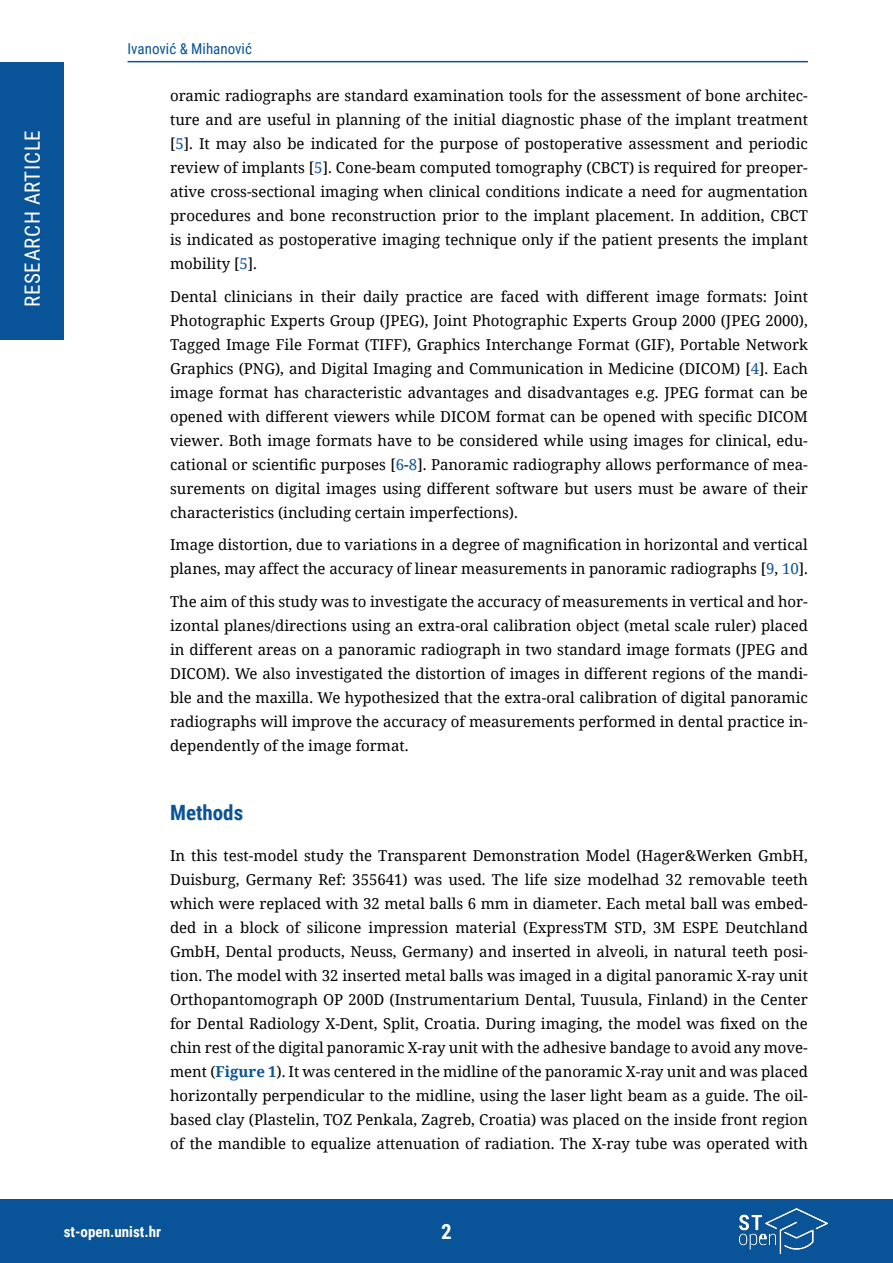
<style>
.page{position:relative;width:893px;height:1263px;background:#fff}
.page>*{position:absolute;margin:0;border:0;box-sizing:border-box;transform-origin:0 0}
.t1{font:21px "Roboto Condensed";letter-spacing:.035em;color:#fff}
.t2{font:700 21px "Roboto Condensed";color:#095398}
.t3{font:700 21px "Roboto Condensed";color:#fff}
.t4{font:15px/24px "Noto Serif";color:#000;text-align:justify}
.t5{font:15px "Roboto Condensed";color:#095398}
.t6{font:700 15px "Roboto Condensed";color:#fff}
.s1{color:#095398}
.s2{font-weight:700;color:#095398}
</style>
<div class="page">
<div style="left:0;top:62px;width:64px;height:278px;background:#095398"></div>
<div style="left:0;top:1199px;width:893px;height:64px;background:#095398"></div>
<hr style="left:128px;top:61px;width:680px;height:1px;background:#095398">
<img style="left:740px;top:1209px;width:87px;height:44px">
<h1 class="t1" style="left:18px;top:307px;width:179px;rotate:-90deg">RESEARCH ARTICLE</h1>
<p class="t5" style="left:128px;top:38px;width:126px">Ivanović &amp; Mihanović</p>
<p class="t4" style="left:170px;top:83px;width:639px">oramic radiographs are standard examination tools for the assessment of bone architec&shy;ture and are useful in planning of the initial diagnostic phase of the implant treatment [<span class="s1">5</span>]. It may also be indicated for the purpose of postoperative assessment and periodic review of implants [<span class="s1">5</span>]. Cone-beam computed tomography (CBCT) is required for preoper&shy;ative cross-sectional imaging when clinical conditions indicate a need for augmentation procedures and bone reconstruction prior to the implant placement. In addition, CBCT is indicated as postoperative imaging technique only if the patient presents the implant mobility [<span class="s1">5</span>].</p>
<p class="t4" style="left:170px;top:284px;width:639px">Dental clinicians in their daily practice are faced with different image formats: Joint Photographic Experts Group (JPEG), Joint Photographic Experts Group 2000 (JPEG 2000), Tagged Image File Format (TIFF), Graphics Interchange Format (GIF), Portable Network Graphics (PNG), and Digital Imaging and Communication in Medicine (DICOM) [<span class="s1">4</span>]. Each image format has characteristic advantages and disadvantages e.g. JPEG format can be opened with different viewers while DICOM format can be opened with specific DICOM viewer. Both image formats have to be considered while using images for clinical, edu&shy;cational or scientific purposes [<span class="s1">6</span>-<span class="s1">8</span>]. Panoramic radiography allows performance of mea&shy;surements on digital images using different software but users must be aware of their characteristics (including certain imperfections).</p>
<p class="t4" style="left:170px;top:532px;width:639px">Image distortion, due to variations in a degree of magnification in horizontal and vertical planes, may affect the accuracy of linear measurements in panoramic radiographs [<span class="s1">9</span>, <span class="s1">10</span>].</p>
<p class="t4" style="left:170px;top:589px;width:639px">The aim of this study was to investigate the accuracy of measurements in vertical and hor&shy;izontal planes/directions using an extra-oral calibration object (metal scale ruler) placed in different areas on a panoramic radiograph in two standard image formats (JPEG and DICOM). We also investigated the distortion of images in different regions of the mandi&shy;ble and the maxilla. We hypothesized that the extra-oral calibration of digital panoramic radiographs will improve the accuracy of measurements performed in dental practice in&shy;dependently of the image format.</p>
<h1 class="t2" style="left:170px;top:798px;width:75px">Methods</h1>
<p class="t4" style="left:170px;top:843px;width:639px">In this test-model study the Transparent Demonstration Model (Hager&amp;Werken GmbH, Duisburg, Germany Ref: 355641) was used. The life size modelhad 32 removable teeth which were replaced with 32 metal balls 6 mm in diameter. Each metal ball was embed&shy;ded in a block of silicone impression material (ExpressTM STD, 3M ESPE Deutchland GmbH, Dental products, Neuss, Germany) and inserted in alveoli, in natural teeth posi&shy;tion. The model with 32 inserted metal balls was imaged in a digital panoramic X-ray unit Orthopantomograph OP 200D (Instrumentarium Dental, Tuusula, Finland) in the Center for Dental Radiology X-Dent, Split, Croatia. During imaging, the model was fixed on the chin rest of the digital panoramic X-ray unit with the adhesive bandage to avoid any move&shy;ment (<span class="s2">Figure 1</span>). It was centered in the midline of the panoramic X-ray unit and was placed horizontally perpendicular to the midline, using the laser light beam as a guide. The oil&shy;based clay (Plastelin, TOZ Penkala, Zagreb, Croatia) was placed on the inside front region of the mandible to equalize attenuation of radiation. The X-ray tube was operated with</p>
<p class="t6" style="left:64px;top:1221px;width:99px">st-open.unist.hr</p>
<h1 class="t3" style="left:441px;top:1217px;width:12px">2</h1>
</div>
